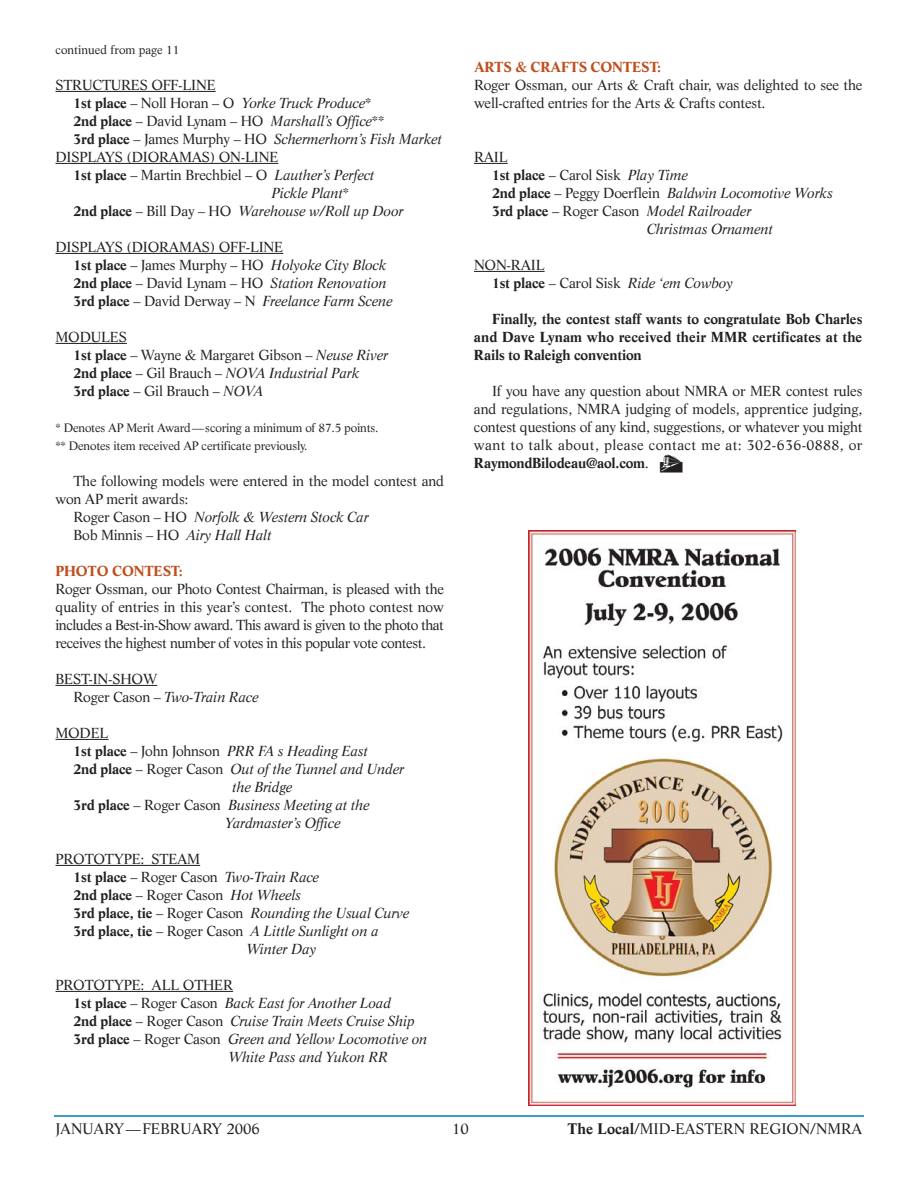
<style>
.page{position:relative;width:918px;height:1188px;background:#fff}
.page>*{position:absolute;margin:0;border:0;box-sizing:border-box;transform-origin:0 0}
.t1{font:15px "Life";color:#231f20}
.t2{font:14.25px/18px "Life";letter-spacing:-.015em;color:#231f20}
.t3{font:italic 14.25px "Life";letter-spacing:-.015em;color:#231f20}
.t4{font:700 14.25px/18px "Life";letter-spacing:-.005em;color:#231f20;text-align:justify}
.t5{font:700 14.25px "Life";letter-spacing:-.015em;color:#be4f1d}
.t6{font:12px/18px "Life";letter-spacing:-.015em;color:#231f20}
.s1{font-weight:700;font-style:normal}
.s2{font-style:normal}
.s3{font-weight:700}
.s4{font-style:italic}
</style>
<div class="page">
<hr style="left:54px;top:1115px;width:810px;height:2px;background:#007ac2">
<hr style="left:56px;top:91px;width:160px;height:1px;background:#231f20">
<hr style="left:56px;top:163px;width:49px;height:1px;background:#231f20">
<hr style="left:105px;top:163px;width:173px;height:1px;background:#231f20">
<hr style="left:56px;top:253px;width:49px;height:1px;background:#231f20">
<hr style="left:105px;top:253px;width:178px;height:1px;background:#231f20">
<hr style="left:56px;top:343px;width:71px;height:1px;background:#231f20">
<hr style="left:56px;top:685px;width:32px;height:1px;background:#231f20">
<hr style="left:88px;top:685px;width:69px;height:1px;background:#231f20">
<hr style="left:56px;top:739px;width:53px;height:1px;background:#231f20">
<hr style="left:56px;top:865px;width:144px;height:1px;background:#231f20">
<hr style="left:56px;top:991px;width:177px;height:1px;background:#231f20">
<hr style="left:474px;top:163px;width:34px;height:1px;background:#231f20">
<hr style="left:474px;top:271px;width:71px;height:1px;background:#231f20">
<img style="left:528px;top:531px;width:267px;height:574px">
<p class="t6" style="left:56px;top:42px;width:126px">continued from page 11</p>
<p class="t2" style="left:56px;top:77px;width:162px">STRUCTURES OFF-LINE</p>
<p class="t3" style="left:74px;top:97px;width:300px"><span class="s1">1st place</span> <span class="s2">– Noll Horan – O</span> Yorke Truck Produce<span class="s2">*</span></p>
<p class="t2" style="left:74px;top:113px;width:312px"><span class="s3">2nd place</span> – David Lynam – HO <span class="s4">Marshall’s Office</span>**</p>
<p class="t3" style="left:74px;top:133px;width:370px"><span class="s1">3rd place</span> <span class="s2">– James Murphy – HO</span> Schermerhorn’s Fish Market</p>
<p class="t2" style="left:56px;top:149px;width:224px">DISPLAYS (DIORAMAS) ON-LINE</p>
<p class="t2" style="left:74px;top:167px;width:302px"><span class="s3">1st place</span> – Martin Brechbiel – O <span class="s4">Lauther’s Perfect</span></p>
<p class="t3" style="left:272px;top:187px;width:79px">Pickle Plant<span class="s2">*</span></p>
<p class="t3" style="left:74px;top:205px;width:332px"><span class="s1">2nd place</span> <span class="s2">– Bill Day – HO</span> Warehouse w/Roll up Door</p>
<p class="t2" style="left:74px;top:239px;width:321px;text-indent:-18px">DISPLAYS (DIORAMAS) OFF-LINE<br><span class="s3">1st place</span> – James Murphy – HO <span class="s4">Holyoke City Block </span><span class="s3">2nd place</span> – David Lynam – HO <span class="s4">Station Renovation </span><span class="s3">3rd place</span> – David Derway – N <span class="s4">Freelance Farm Scene</span></p>
<p class="t2" style="left:73px;top:329px;width:316px;text-indent:-18px">MODULES<br><span class="s3">1st place</span> – Wayne &amp; Margaret Gibson – <span class="s4">Neuse River<br></span><span class="s3">2nd place</span> – Gil Brauch – <span class="s4">NOVA Industrial Park<br></span><span class="s3">3rd place</span> – Gil Brauch – <span class="s4">NOVA</span></p>
<p class="t6" style="left:56px;top:420px;width:325px">* Denotes AP Merit Award—scoring a minimum of 87.5 points. ** Denotes item received AP certificate previously.</p>
<p class="t2" style="left:74px;top:473px;width:372px">The following models were entered in the model contest and</p>
<p class="t2" style="left:55px;top:491px;width:135px">won AP merit awards:</p>
<p class="t3" style="left:74px;top:511px;width:297px"><span class="s2">Roger Cason – HO</span> Norfolk &amp; Western Stock Car</p>
<p class="t2" style="left:73px;top:527px;width:200px">Bob Minnis – HO <span class="s4">Airy Hall Halt</span></p>
<p class="t5" style="left:55px;top:565px;width:129px">PHOTO CONTEST:</p>
<p class="t2" style="left:55px;top:581px;width:390px;text-align:justify">Roger Ossman, our Photo Contest Chairman, is pleased with the quality of entries in this year’s contest. The photo contest now includes a Best-in-Show award. This award is given to the photo that receives the highest number of votes in this popular vote contest.</p>
<p class="t2" style="left:74px;top:671px;width:187px;text-indent:-18px">BEST-IN-SHOW<br>Roger Cason – <span class="s4">Two-Train Race</span></p>
<p class="t2" style="left:55px;top:725px;width:55px">MODEL</p>
<p class="t3" style="left:74px;top:745px;width:296px"><span class="s1">1st place</span> <span class="s2">– John Johnson</span> PRR FA s Heading East</p>
<p class="t3" style="left:74px;top:763px;width:332px"><span class="s1">2nd place</span> <span class="s2">– Roger Cason</span> Out of the Tunnel and Under</p>
<p class="t3" style="left:232px;top:781px;width:62px">the Bridge</p>
<p class="t3" style="left:73px;top:799px;width:298px"><span class="s1">3rd place</span> <span class="s2">– Roger Cason</span> Business Meeting at the</p>
<p class="t3" style="left:225px;top:817px;width:117px">Yardmaster’s Office</p>
<p class="t2" style="left:56px;top:851px;width:146px">PROTOTYPE: STEAM</p>
<p class="t3" style="left:74px;top:871px;width:247px"><span class="s1">1st place</span> <span class="s2">– Roger Cason</span> Two-Train Race</p>
<p class="t2" style="left:74px;top:887px;width:229px"><span class="s3">2nd place</span> – Roger Cason <span class="s4">Hot Wheels</span></p>
<p class="t3" style="left:74px;top:907px;width:338px"><span class="s1">3rd place, tie</span> <span class="s2">– Roger Cason</span> Rounding the Usual Curve</p>
<p class="t3" style="left:74px;top:925px;width:307px"><span class="s1">3rd place, tie</span> <span class="s2">– Roger Cason</span> A Little Sunlight on a</p>
<p class="t3" style="left:247px;top:943px;width:71px">Winter Day</p>
<p class="t2" style="left:56px;top:977px;width:179px">PROTOTYPE: ALL OTHER</p>
<p class="t3" style="left:74px;top:997px;width:319px"><span class="s1">1st place</span> <span class="s2">– Roger Cason</span> Back East for Another Load</p>
<p class="t3" style="left:74px;top:1015px;width:343px"><span class="s1">2nd place</span> <span class="s2">– Roger Cason</span> Cruise Train Meets Cruise Ship</p>
<p class="t3" style="left:74px;top:1033px;width:355px"><span class="s1">3rd place</span> <span class="s2">– Roger Cason</span> Green and Yellow Locomotive on</p>
<p class="t3" style="left:228px;top:1051px;width:161px">White Pass and Yukon RR</p>
<p class="t5" style="left:474px;top:61px;width:189px">ARTS &amp; CRAFTS CONTEST:</p>
<p class="t2" style="left:474px;top:77px;width:390px">Roger Ossman, our Arts &amp; Craft chair, was delighted to see the well-crafted entries for the Arts &amp; Crafts contest.</p>
<p class="t2" style="left:474px;top:149px;width:35px">RAIL</p>
<p class="t2" style="left:492px;top:167px;width:197px"><span class="s3">1st place</span> – Carol Sisk <span class="s4">Play Time</span></p>
<p class="t3" style="left:492px;top:187px;width:342px"><span class="s1">2nd place</span> <span class="s2">– Peggy Doerflein</span> Baldwin Locomotive Works</p>
<p class="t3" style="left:492px;top:205px;width:261px"><span class="s1">3rd place</span> <span class="s2">– Roger Cason</span> Model Railroader</p>
<p class="t3" style="left:647px;top:223px;width:128px">Christmas Ornament</p>
<p class="t2" style="left:492px;top:257px;width:243px;text-indent:-18px">NON-RAIL<br><span class="s3">1st place</span> – Carol Sisk <span class="s4">Ride ‘em Cowboy</span></p>
<p class="t4" style="left:474px;top:311px;width:390px;text-indent:18px">Finally, the contest staff wants to congratulate Bob Charles and Dave Lynam who received their MMR certificates at the Rails to Raleigh convention</p>
<p class="t2" style="left:474px;top:383px;width:390px;text-align:justify;text-indent:18px">If you have any question about NMRA or MER contest rules and regulations, NMRA judging of models, apprentice judging, contest questions of any kind, suggestions, or whatever you might want to talk about, please contact me at: 302-636-0888, or <span class="s3">RaymondBilodeau@aol.com</span>.</p>
<p class="t1" style="left:56px;top:1123px;width:206px">JANUARY—FEBRUARY 2006</p>
<p class="t1" style="left:452px;top:1123px;width:18px">10</p>
<p class="t1" style="left:567px;top:1123px;width:297px"><span class="s3">The Local</span>/MID-EASTERN REGION/NMRA</p>
</div>
